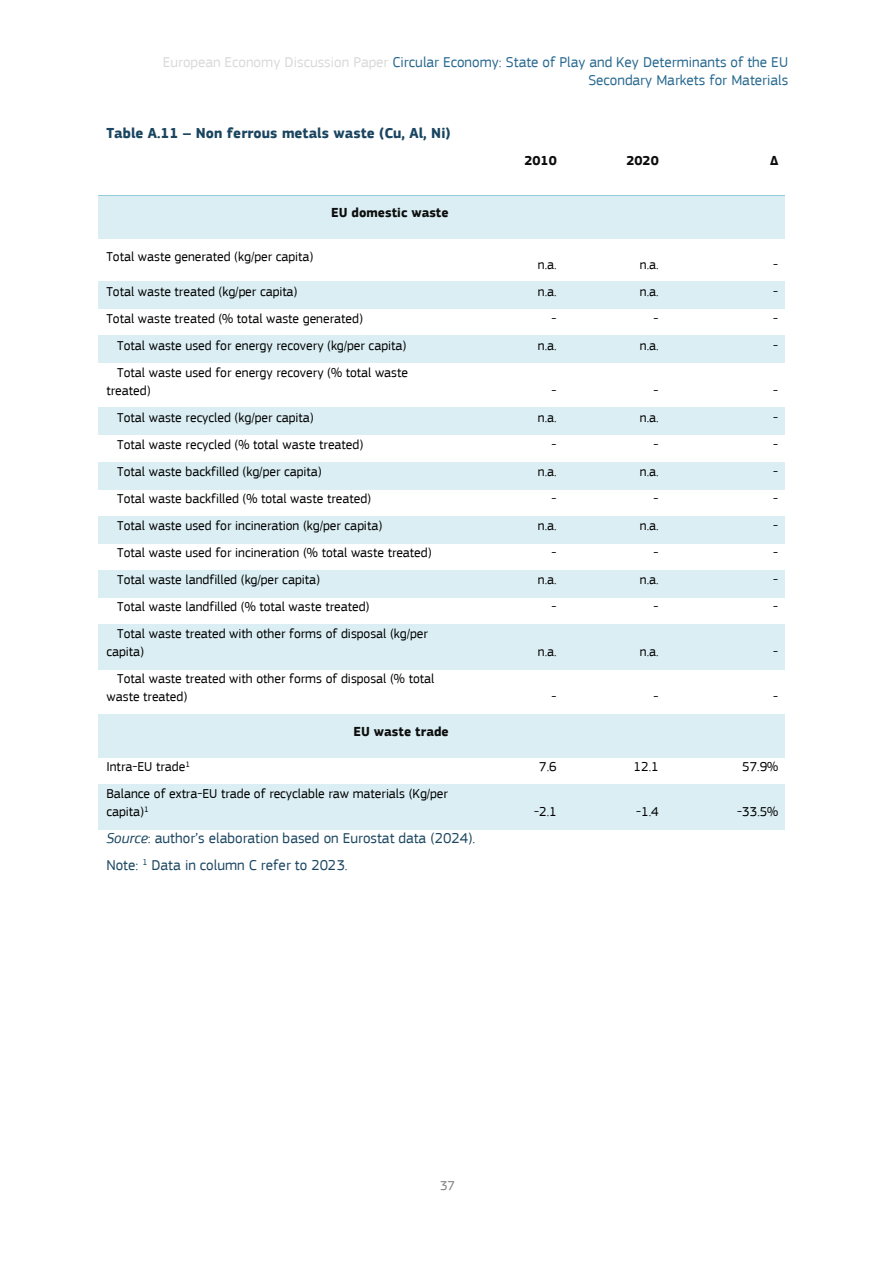
<style>
.page{position:relative;width:893px;height:1263px;background:#fff}
.page>*{position:absolute;margin:0;border:0;box-sizing:border-box;transform-origin:0 0}
.t1{font:15px/17.9px "EC Square Sans Pro";color:#27688f;text-align:right}
.t2{font:15px "EC Square Sans Pro";color:#1a4560}
.t3{font:700 15px "EC Square Sans Pro";color:#1a4560}
.t4{font:13.5px/18px "EC Square Sans Pro";color:#000}
.t5{font:700 13.5px "EC Square Sans Pro";letter-spacing:.005em;color:#0d0d0d}
.t6{font:13.5px "EC Square Sans Pro";color:#808080}
.s1{color:#d9d9d9}
.s2{font-style:italic}
</style>
<div class="page">
<div style="left:98px;top:196px;width:357px;height:43px;background:#daeef3"></div>
<div style="left:455px;top:196px;width:108px;height:43px;background:#daeef3"></div>
<div style="left:563px;top:196px;width:102px;height:43px;background:#daeef3"></div>
<div style="left:665px;top:196px;width:120px;height:43px;background:#daeef3"></div>
<hr style="left:98px;top:195px;width:357px;height:1px;background:#92cddc">
<hr style="left:456px;top:195px;width:107px;height:1px;background:#92cddc">
<hr style="left:564px;top:195px;width:101px;height:1px;background:#92cddc">
<hr style="left:666px;top:195px;width:119px;height:1px;background:#92cddc">
<div style="left:98px;top:282px;width:357px;height:27px;background:#daeef3"></div>
<div style="left:455px;top:282px;width:108px;height:27px;background:#daeef3"></div>
<div style="left:563px;top:282px;width:102px;height:27px;background:#daeef3"></div>
<div style="left:665px;top:282px;width:120px;height:27px;background:#daeef3"></div>
<div style="left:98px;top:336px;width:357px;height:27px;background:#daeef3"></div>
<div style="left:455px;top:336px;width:108px;height:27px;background:#daeef3"></div>
<div style="left:563px;top:336px;width:102px;height:27px;background:#daeef3"></div>
<div style="left:665px;top:336px;width:120px;height:27px;background:#daeef3"></div>
<div style="left:98px;top:408px;width:357px;height:27px;background:#daeef3"></div>
<div style="left:455px;top:408px;width:108px;height:27px;background:#daeef3"></div>
<div style="left:563px;top:408px;width:102px;height:27px;background:#daeef3"></div>
<div style="left:665px;top:408px;width:120px;height:27px;background:#daeef3"></div>
<div style="left:98px;top:462px;width:357px;height:27px;background:#daeef3"></div>
<div style="left:455px;top:462px;width:108px;height:27px;background:#daeef3"></div>
<div style="left:563px;top:462px;width:102px;height:27px;background:#daeef3"></div>
<div style="left:665px;top:462px;width:120px;height:27px;background:#daeef3"></div>
<div style="left:98px;top:516px;width:357px;height:27px;background:#daeef3"></div>
<div style="left:455px;top:516px;width:108px;height:27px;background:#daeef3"></div>
<div style="left:563px;top:516px;width:102px;height:27px;background:#daeef3"></div>
<div style="left:665px;top:516px;width:120px;height:27px;background:#daeef3"></div>
<div style="left:98px;top:570px;width:357px;height:27px;background:#daeef3"></div>
<div style="left:455px;top:570px;width:108px;height:27px;background:#daeef3"></div>
<div style="left:563px;top:570px;width:102px;height:27px;background:#daeef3"></div>
<div style="left:665px;top:570px;width:120px;height:27px;background:#daeef3"></div>
<div style="left:98px;top:624px;width:357px;height:45px;background:#daeef3"></div>
<div style="left:455px;top:624px;width:108px;height:45px;background:#daeef3"></div>
<div style="left:563px;top:624px;width:102px;height:45px;background:#daeef3"></div>
<div style="left:665px;top:624px;width:120px;height:45px;background:#daeef3"></div>
<div style="left:98px;top:714px;width:357px;height:43px;background:#daeef3"></div>
<div style="left:455px;top:714px;width:108px;height:43px;background:#daeef3"></div>
<div style="left:563px;top:714px;width:102px;height:43px;background:#daeef3"></div>
<div style="left:665px;top:714px;width:120px;height:43px;background:#daeef3"></div>
<div style="left:98px;top:784px;width:357px;height:45px;background:#daeef3"></div>
<div style="left:455px;top:784px;width:108px;height:45px;background:#daeef3"></div>
<div style="left:563px;top:784px;width:102px;height:45px;background:#daeef3"></div>
<div style="left:665px;top:784px;width:120px;height:45px;background:#daeef3"></div>
<p class="t1" style="left:163px;top:53px;width:627px"><span class="s1">European Economy Discussion Paper</span> Circular Economy: State of Play and Key Determinants of the EU<br>Secondary Markets for Materials</p>
<p class="t3" style="left:106px;top:124px;width:346px">Table A.11 – Non ferrous metals waste (Cu, Al, Ni)</p>
<p class="t4" style="left:106px;top:248px;width:209px">Total waste generated (kg/per capita)</p>
<p class="t5" style="left:331px;top:205px;width:119px">EU domestic waste</p>
<p class="t5" style="left:524px;top:153px;width:34px">2010</p>
<p class="t5" style="left:626px;top:153px;width:34px">2020</p>
<p class="t5" style="left:770px;top:153px;width:10px">Δ</p>
<p class="t4" style="left:538px;top:256px;width:20px">n.a.</p>
<p class="t4" style="left:640px;top:256px;width:20px">n.a.</p>
<p class="t4" style="left:773px;top:256px;width:6px">-</p>
<p class="t4" style="left:106px;top:283px;width:193px">Total waste treated (kg/per capita)</p>
<p class="t4" style="left:538px;top:283px;width:20px">n.a.</p>
<p class="t4" style="left:640px;top:283px;width:20px">n.a.</p>
<p class="t4" style="left:773px;top:283px;width:6px">-</p>
<p class="t4" style="left:106px;top:310px;width:258px">Total waste treated (% total waste generated)</p>
<p class="t4" style="left:552px;top:310px;width:6px">-</p>
<p class="t4" style="left:654px;top:310px;width:6px">-</p>
<p class="t4" style="left:773px;top:310px;width:6px">-</p>
<p class="t4" style="left:117px;top:337px;width:291px">Total waste used for energy recovery (kg/per capita)</p>
<p class="t4" style="left:538px;top:337px;width:20px">n.a.</p>
<p class="t4" style="left:640px;top:337px;width:20px">n.a.</p>
<p class="t4" style="left:773px;top:337px;width:6px">-</p>
<p class="t4" style="left:106px;top:364px;width:303px;text-indent:11px">Total waste used for energy recovery (% total waste treated)</p>
<p class="t4" style="left:552px;top:382px;width:6px">-</p>
<p class="t4" style="left:654px;top:382px;width:6px">-</p>
<p class="t4" style="left:773px;top:382px;width:6px">-</p>
<p class="t4" style="left:117px;top:409px;width:198px">Total waste recycled (kg/per capita)</p>
<p class="t4" style="left:538px;top:409px;width:20px">n.a.</p>
<p class="t4" style="left:640px;top:409px;width:20px">n.a.</p>
<p class="t4" style="left:773px;top:409px;width:6px">-</p>
<p class="t4" style="left:117px;top:436px;width:248px">Total waste recycled (% total waste treated)</p>
<p class="t4" style="left:552px;top:436px;width:6px">-</p>
<p class="t4" style="left:654px;top:436px;width:6px">-</p>
<p class="t4" style="left:773px;top:436px;width:6px">-</p>
<p class="t4" style="left:117px;top:463px;width:206px">Total waste backfilled (kg/per capita)</p>
<p class="t4" style="left:538px;top:463px;width:20px">n.a.</p>
<p class="t4" style="left:640px;top:463px;width:20px">n.a.</p>
<p class="t4" style="left:773px;top:463px;width:6px">-</p>
<p class="t4" style="left:117px;top:490px;width:255px">Total waste backfilled (% total waste treated)</p>
<p class="t4" style="left:552px;top:490px;width:6px">-</p>
<p class="t4" style="left:654px;top:490px;width:6px">-</p>
<p class="t4" style="left:773px;top:490px;width:6px">-</p>
<p class="t4" style="left:117px;top:517px;width:267px">Total waste used for incineration (kg/per capita)</p>
<p class="t4" style="left:538px;top:517px;width:20px">n.a.</p>
<p class="t4" style="left:640px;top:517px;width:20px">n.a.</p>
<p class="t4" style="left:773px;top:517px;width:6px">-</p>
<p class="t4" style="left:117px;top:544px;width:316px">Total waste used for incineration (% total waste treated)</p>
<p class="t4" style="left:552px;top:544px;width:6px">-</p>
<p class="t4" style="left:654px;top:544px;width:6px">-</p>
<p class="t4" style="left:773px;top:544px;width:6px">-</p>
<p class="t4" style="left:117px;top:571px;width:204px">Total waste landfilled (kg/per capita)</p>
<p class="t4" style="left:538px;top:571px;width:20px">n.a.</p>
<p class="t4" style="left:640px;top:571px;width:20px">n.a.</p>
<p class="t4" style="left:773px;top:571px;width:6px">-</p>
<p class="t4" style="left:117px;top:598px;width:254px">Total waste landfilled (% total waste treated)</p>
<p class="t4" style="left:552px;top:598px;width:6px">-</p>
<p class="t4" style="left:654px;top:598px;width:6px">-</p>
<p class="t4" style="left:773px;top:598px;width:6px">-</p>
<p class="t4" style="left:106px;top:625px;width:323px;text-indent:11px">Total waste treated with other forms of disposal (kg/per capita)</p>
<p class="t4" style="left:538px;top:643px;width:20px">n.a.</p>
<p class="t4" style="left:640px;top:643px;width:20px">n.a.</p>
<p class="t4" style="left:773px;top:643px;width:6px">-</p>
<p class="t4" style="left:106px;top:670px;width:329px;text-indent:11px">Total waste treated with other forms of disposal (% total waste treated)</p>
<p class="t5" style="left:354px;top:723px;width:97px">EU waste trade</p>
<p class="t4" style="left:552px;top:688px;width:6px">-</p>
<p class="t4" style="left:654px;top:688px;width:6px">-</p>
<p class="t4" style="left:773px;top:688px;width:6px">-</p>
<p class="t4" style="left:106px;top:758px;width:85px">Intra-EU trade<sup>1</sup></p>
<p class="t4" style="left:539px;top:758px;width:19px">7.6</p>
<p class="t4" style="left:634px;top:758px;width:27px">12.1</p>
<p class="t4" style="left:742px;top:758px;width:38px">57.9%</p>
<p class="t4" style="left:106px;top:785px;width:343px">Balance of extra-EU trade of recyclable raw materials (Kg/per capita)<sup>1</sup></p>
<p class="t4" style="left:534px;top:803px;width:24px">-2.1</p>
<p class="t4" style="left:636px;top:803px;width:24px">-1.4</p>
<p class="t4" style="left:737px;top:803px;width:43px">-33.5%</p>
<p class="t2" style="left:106px;top:829px;width:370px"><span class="s2">Source</span>: author’s elaboration based on Eurostat data (2024).</p>
<p class="t2" style="left:106px;top:856px;width:243px">Note: <sup>1</sup> Data in column C refer to 2023.</p>
<p class="t6" style="left:440px;top:1178px;width:17px">37</p>
</div>
